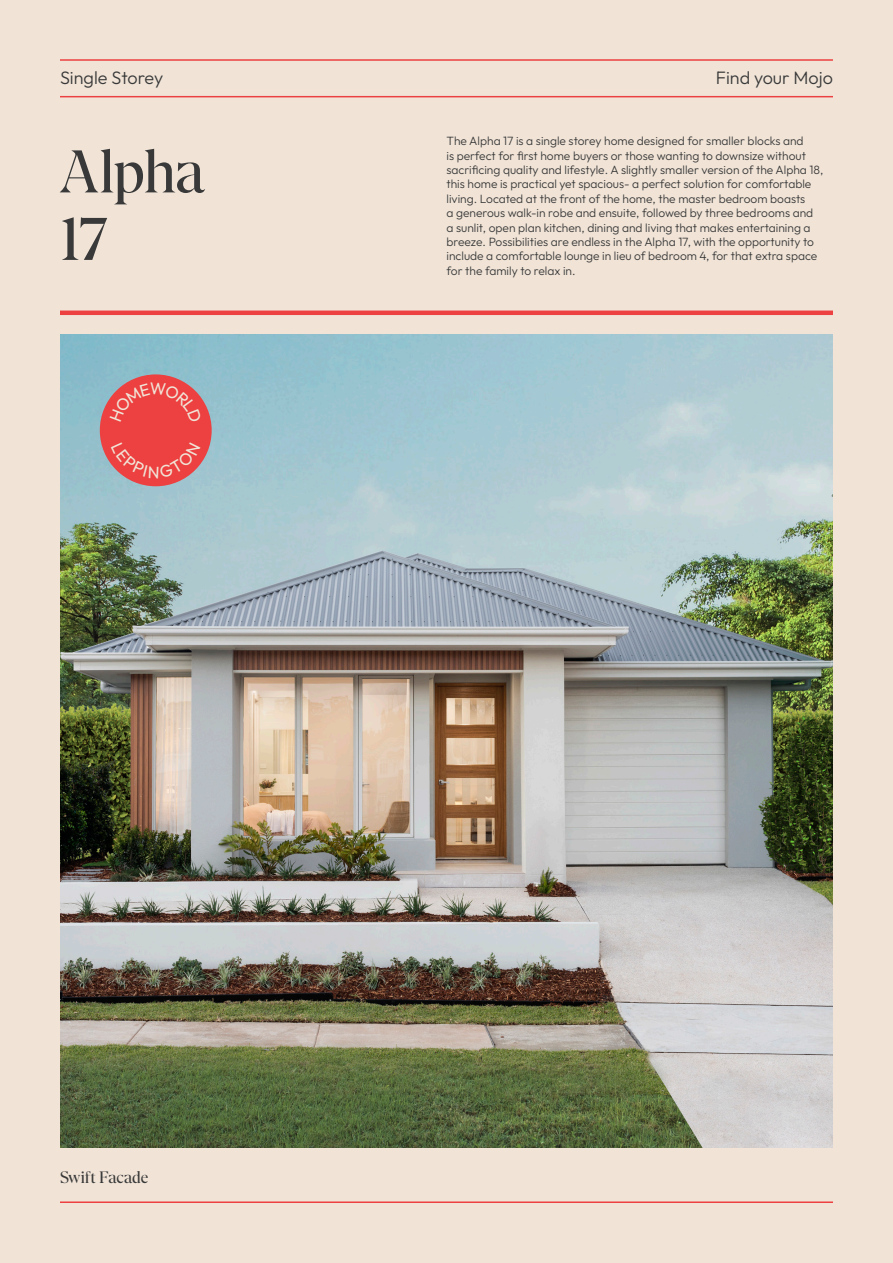
<style>
.page{position:relative;width:893px;height:1263px;background:#f1e4d7}
.page>*{position:absolute;margin:0;border:0;box-sizing:border-box;transform-origin:0 0}
.t1{font:60px/67.5px "At Gambit";letter-spacing:-.02em;color:#393939}
.t2{font:300 18px "Outfit";color:#393939}
.t3{font:16.5px "At Gambit";letter-spacing:.005em;color:#393939}
.t4{font:300 12px/14.4px "Outfit";color:#393939}
</style>
<div class="page">
<hr style="left:60px;top:59px;width:773px;height:2px;background:#ed4040">
<hr style="left:60px;top:96px;width:773px;height:1px;background:#ed4040">
<hr style="left:60px;top:1201px;width:773px;height:2px;background:#ed4040">
<hr style="left:60px;top:311px;width:773px;height:4px;background:#ed4040">
<img style="left:60px;top:335px;width:773px;height:812px">
<div style="left:100px;top:374px;width:112px;height:112px;background:#ed4040;border-radius:50%"></div>
<svg style="left:110px;top:382px;width:92px;height:17px"></svg>
<svg style="left:111px;top:464px;width:89px;height:14px"></svg>
<h2 class="t2" style="left:60px;top:67px;width:105px">Single Storey</h2>
<h2 class="t2" style="left:716px;top:67px;width:119px">Find your Mojo</h2>
<p class="t1" style="left:60px;top:138px;width:146px">Alpha<br>17</p>
<p class="t4" style="left:446px;top:134px;width:378px">The Alpha 17 is a single storey home designed for smaller blocks and<br>is perfect for first home buyers or those wanting to downsize without sacrificing quality and lifestyle. A slightly smaller version of the Alpha 18, this home is practical yet spacious- a perfect solution for comfortable living. Located at the front of the home, the master bedroom boasts<br>a generous walk-in robe and ensuite, followed by three bedrooms and<br>a sunlit, open plan kitchen, dining and living that makes entertaining a breeze. Possibilities are endless in the Alpha 17, with the opportunity to include a comfortable lounge in lieu of bedroom 4, for that extra space for the family to relax in.</p>
<p class="t3" style="left:60px;top:1167px;width:90px">Swift Facade</p>
</div>
